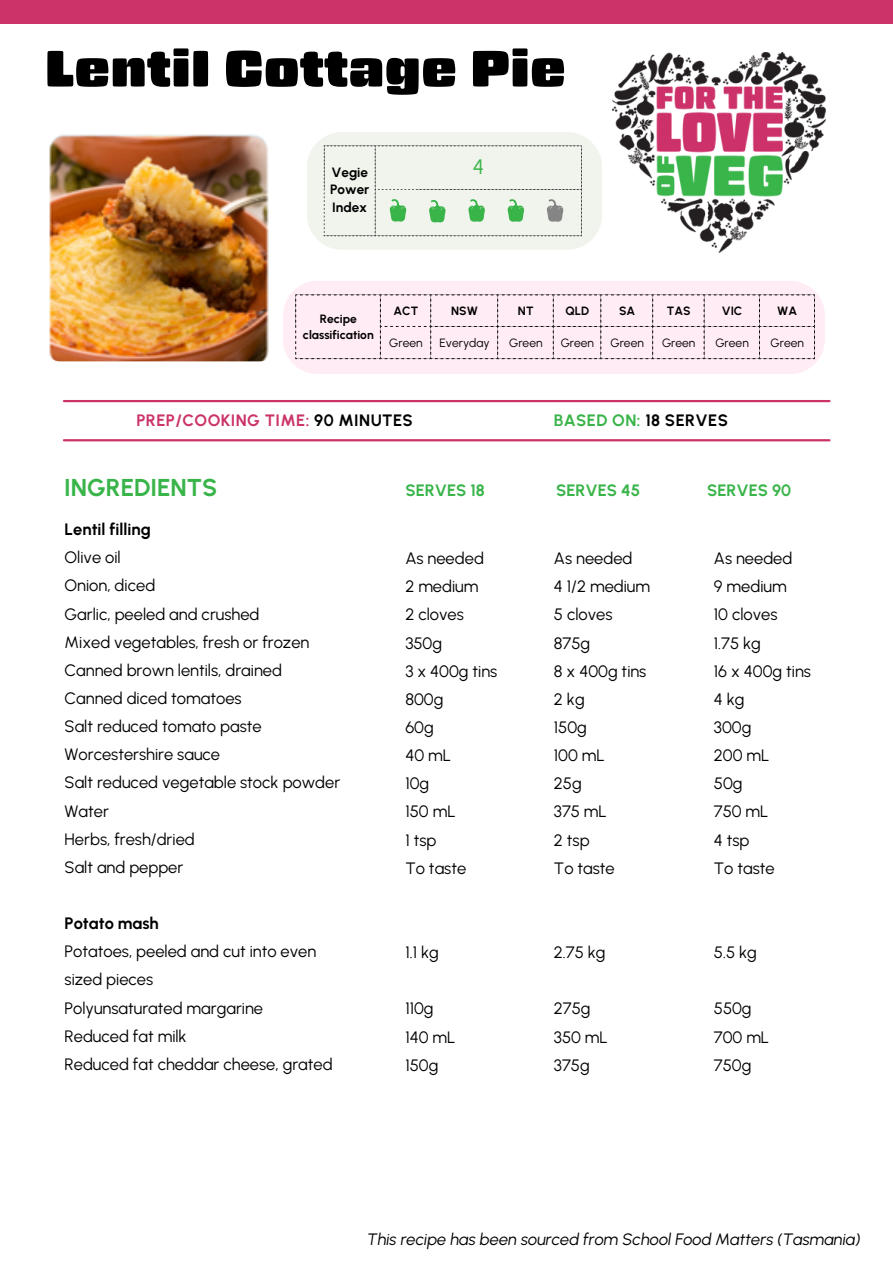
<style>
.page{position:relative;width:893px;height:1264px;background:#fff}
.page>*{position:absolute;margin:0;border:0;box-sizing:border-box;transform-origin:0 0}
.t1{font:51px "Gigalypse";color:#000}
.t2{font:700 24.3px "Urbanist";color:#38b449}
.t3{font:20.85px "Urbanist";color:#38b449}
.t4{font:16.5px/28.2px "Urbanist";color:#000}
.t5{font:italic 16.5px "Urbanist";color:#000}
.t6{font:700 16.5px "Urbanist";letter-spacing:.025em;color:#cb3369}
.t7{font:700 16.5px "Urbanist";color:#38b449}
.t8{font:700 16.5px "Urbanist";color:#000}
.t9{font:700 16.5px "Urbanist";letter-spacing:.025em;color:#38b449}
.t10{font:700 13.5px/17.9px "Urbanist";color:#000;text-align:justify}
.t11{font:12px "Urbanist";color:#000}
.t12{font:700 12px/16px "Urbanist";color:#000;text-align:center}
.s1{color:#000}
</style>
<div class="page">
<img style="left:45px;top:132px;width:230px;height:229px;border-radius:14px">
<hr style="left:64px;top:439px;width:765px;height:2px;background:#cb3369">
<img style="left:612px;top:53px;width:213px;height:199px">
<div style="left:0;top:0;width:892px;height:24px;background:#cb3369"></div>
<hr style="left:64px;top:400px;width:765px;height:2px;background:#cb3369">
<svg style="left:283px;top:281px;width:541px;height:93px;background:#feecf4"></svg>
<svg style="left:295px;top:294px;width:519px;height:65px;background:#f6e3eb"></svg>
<div style="left:307px;top:132px;width:295px;height:118px;background:#f0f4ec;border-radius:35px"></div>
<svg style="left:324px;top:146px;width:258px;height:90px"></svg>
<p class="t1" style="left:45px;top:46px;width:522px">Lentil Cottage Pie</p>
<p class="t10" style="left:330px;top:163px;width:41px">Vegie Power Index</p>
<p class="t3" style="left:472px;top:154px;width:13px">4</p>
<p class="t12" style="left:303px;top:311px;width:72px">Recipe classification</p>
<p class="t12" style="left:393px;top:303px;width:26px">ACT</p>
<p class="t12" style="left:451px;top:303px;width:28px">NSW</p>
<p class="t12" style="left:518px;top:303px;width:17px">NT</p>
<p class="t12" style="left:565px;top:303px;width:25px">QLD</p>
<p class="t12" style="left:619px;top:303px;width:18px">SA</p>
<p class="t12" style="left:666px;top:303px;width:25px">TAS</p>
<p class="t12" style="left:721px;top:303px;width:22px">VIC</p>
<p class="t12" style="left:777px;top:303px;width:21px">WA</p>
<p class="t11" style="left:389px;top:335px;width:35px">Green</p>
<p class="t11" style="left:439px;top:335px;width:52px">Everyday</p>
<p class="t11" style="left:509px;top:335px;width:35px">Green</p>
<p class="t11" style="left:560px;top:335px;width:35px">Green</p>
<p class="t11" style="left:610px;top:335px;width:35px">Green</p>
<p class="t11" style="left:662px;top:335px;width:35px">Green</p>
<p class="t11" style="left:715px;top:335px;width:35px">Green</p>
<p class="t11" style="left:770px;top:335px;width:35px">Green</p>
<p class="t6" style="left:136px;top:410px;width:278px">PREP/COOKING TIME: <span class="s1">90 MINUTES</span></p>
<p class="t9" style="left:553px;top:410px;width:176px">BASED ON: <span class="s1">18 SERVES</span></p>
<p class="t2" style="left:64px;top:473px;width:155px">INGREDIENTS</p>
<p class="t7" style="left:556px;top:480px;width:85px">SERVES 45</p>
<p class="t7" style="left:707px;top:480px;width:85px">SERVES 90</p>
<p class="t7" style="left:405px;top:480px;width:81px">SERVES 18</p>
<p class="t8" style="left:65px;top:519px;width:88px">Lentil filling</p>
<p class="t4" style="left:65px;top:543px;width:58px">Olive oil</p>
<p class="t4" style="left:65px;top:571px;width:92px">Onion, diced</p>
<p class="t4" style="left:65px;top:599px;width:196px">Garlic, peeled and crushed</p>
<h3 class="t4" style="left:65px;top:628px;width:246px">Mixed vegetables, fresh or frozen</h3>
<h3 class="t4" style="left:65px;top:656px;width:219px">Canned brown lentils, drained</h3>
<h2 class="t4" style="left:65px;top:684px;width:178px">Canned diced tomatoes</h2>
<h3 class="t4" style="left:65px;top:712px;width:198px">Salt reduced tomato paste</h3>
<h3 class="t4" style="left:65px;top:740px;width:157px">Worcestershire sauce</h3>
<h3 class="t4" style="left:65px;top:768px;width:277px">Salt reduced vegetable stock powder</h3>
<p class="t4" style="left:65px;top:796px;width:46px">Water</p>
<p class="t4" style="left:65px;top:824px;width:132px">Herbs, fresh/dried</p>
<p class="t4" style="left:65px;top:853px;width:120px">Salt and pepper</p>
<p class="t8" style="left:65px;top:913px;width:96px">Potato mash</p>
<p class="t4" style="left:65px;top:937px;width:253px">Potatoes, peeled and cut into even sized pieces</p>
<p class="t4" style="left:65px;top:993px;width:200px">Polyunsaturated margarine</p>
<p class="t4" style="left:65px;top:1021px;width:124px">Reduced fat milk</p>
<p class="t4" style="left:65px;top:1049px;width:269px">Reduced fat cheddar cheese, grated</p>
<p class="t4" style="left:405px;top:544px;width:80px">As needed</p>
<p class="t4" style="left:405px;top:572px;width:74px">2 medium</p>
<p class="t4" style="left:405px;top:600px;width:60px">2 cloves</p>
<p class="t4" style="left:405px;top:628px;width:38px">350g</p>
<p class="t4" style="left:405px;top:657px;width:93px">3 x 400g tins</p>
<p class="t4" style="left:405px;top:685px;width:39px">800g</p>
<p class="t4" style="left:405px;top:713px;width:30px">60g</p>
<p class="t4" style="left:405px;top:741px;width:47px">40 mL</p>
<p class="t4" style="left:405px;top:769px;width:25px">10g</p>
<p class="t4" style="left:405px;top:797px;width:52px">150 mL</p>
<p class="t4" style="left:405px;top:825px;width:33px">1 tsp</p>
<p class="t4" style="left:405px;top:853px;width:62px">To taste</p>
<p class="t4" style="left:405px;top:938px;width:35px">1.1 kg</p>
<p class="t4" style="left:405px;top:994px;width:30px">110g</p>
<p class="t4" style="left:405px;top:1022px;width:52px">140 mL</p>
<p class="t4" style="left:405px;top:1050px;width:34px">150g</p>
<p class="t4" style="left:554px;top:544px;width:80px">As needed</p>
<p class="t4" style="left:554px;top:572px;width:98px">4 1/2 medium</p>
<p class="t4" style="left:554px;top:600px;width:60px">5 cloves</p>
<p class="t4" style="left:554px;top:628px;width:38px">875g</p>
<p class="t4" style="left:554px;top:657px;width:94px">8 x 400g tins</p>
<p class="t4" style="left:554px;top:685px;width:32px">2 kg</p>
<p class="t4" style="left:554px;top:713px;width:34px">150g</p>
<p class="t4" style="left:554px;top:741px;width:52px">100 mL</p>
<p class="t4" style="left:554px;top:769px;width:29px">25g</p>
<p class="t4" style="left:554px;top:797px;width:54px">375 mL</p>
<p class="t4" style="left:554px;top:825px;width:37px">2 tsp</p>
<p class="t4" style="left:554px;top:853px;width:62px">To taste</p>
<p class="t4" style="left:554px;top:938px;width:53px">2.75 kg</p>
<p class="t4" style="left:554px;top:994px;width:38px">275g</p>
<p class="t4" style="left:554px;top:1022px;width:55px">350 mL</p>
<p class="t4" style="left:554px;top:1050px;width:37px">375g</p>
<p class="t4" style="left:713px;top:544px;width:80px">As needed</p>
<p class="t4" style="left:713px;top:572px;width:74px">9 medium</p>
<p class="t4" style="left:713px;top:600px;width:65px">10 cloves</p>
<p class="t4" style="left:713px;top:628px;width:49px">1.75 kg</p>
<p class="t4" style="left:713px;top:657px;width:98px">16 x 400g tins</p>
<p class="t4" style="left:713px;top:685px;width:32px">4 kg</p>
<p class="t4" style="left:713px;top:713px;width:39px">300g</p>
<p class="t4" style="left:713px;top:741px;width:57px">200 mL</p>
<p class="t4" style="left:713px;top:769px;width:30px">50g</p>
<p class="t4" style="left:713px;top:797px;width:56px">750 mL</p>
<p class="t4" style="left:713px;top:825px;width:37px">4 tsp</p>
<p class="t4" style="left:713px;top:853px;width:62px">To taste</p>
<p class="t4" style="left:713px;top:938px;width:44px">5.5 kg</p>
<p class="t4" style="left:713px;top:994px;width:39px">550g</p>
<p class="t4" style="left:713px;top:1022px;width:57px">700 mL</p>
<p class="t4" style="left:713px;top:1050px;width:39px">750g</p>
<p class="t5" style="left:367px;top:1229px;width:495px">This recipe has been sourced from School Food Matters (Tasmania)</p>
</div>
